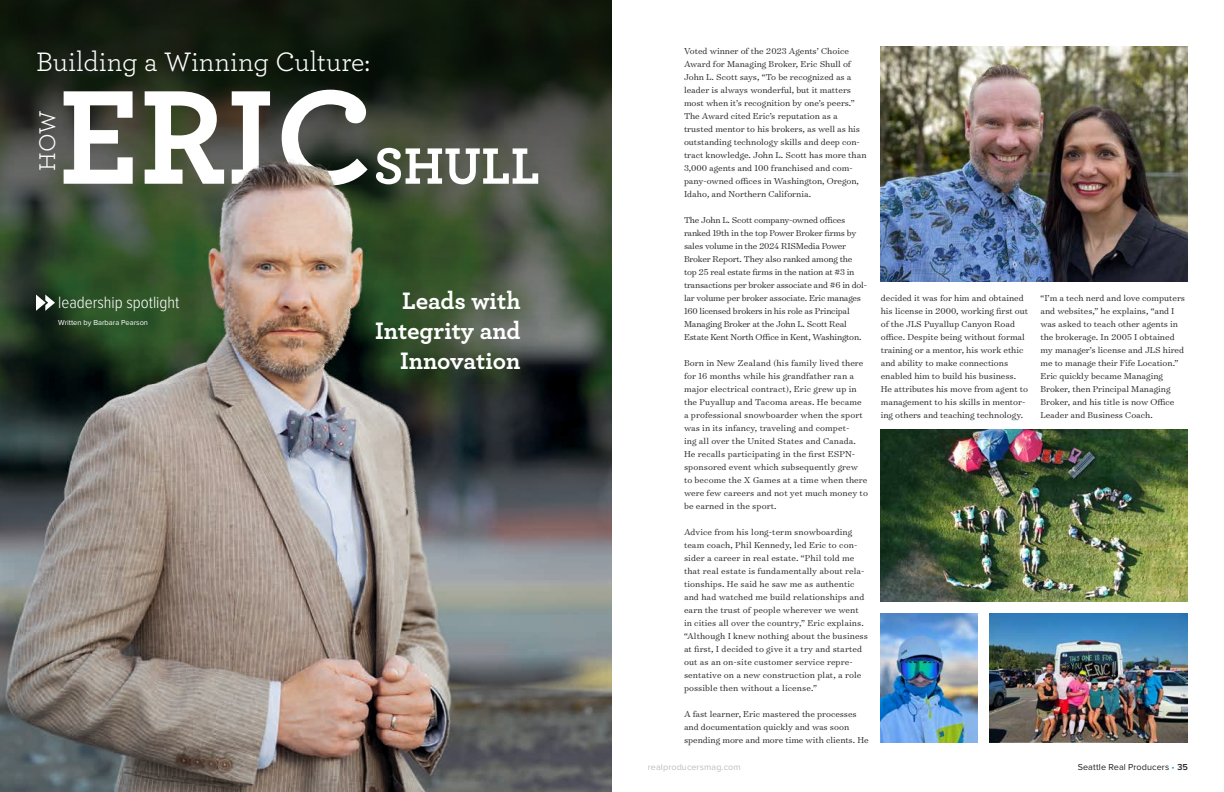
<style>
.page{position:relative;width:1224px;height:792px;background:#fff}
.page>*{position:absolute;margin:0;border:0;box-sizing:border-box;transform-origin:0 0}
.t1{font:700 140.4px "Archer Pro";color:#fff}
.t2{font:700 53.7px "Archer Pro";color:#fff}
.t3{font:28px "Archer Pro";color:#fff}
.t4{font:700 25px/30px "Archer Pro";color:#fff;text-align:right}
.t5{font:23.8px "Archer Pro";color:#fff}
.t6{font:300 17px "Proxima Nova Cond";color:#fff}
.t7{font:300 9.8px/13px "Surveyor Text";color:#231f20}
.t8{font:300 9.8px/13px "Surveyor Text";letter-spacing:-.02em;color:#231f20}
.t9{font:9px "Proxima Nova";letter-spacing:.01em;color:#231f20}
.t10{font:9px "Proxima Nova";letter-spacing:.01em;color:#bcbec0}
.t11{font:7.5px "Proxima Nova";color:#fff}
.s1{color:#19a8e0}
.s2{font-weight:600}
</style>
<div class="page">
<img style="left:0;top:467px;width:612px;height:325px">
<svg style="left:0;top:0;width:612px;height:467px;background:#2a3328"></svg>
<svg style="left:36px;top:295px;width:19px;height:16px"></svg>
<img style="left:881px;top:46px;width:307px;height:235px">
<img style="left:989px;top:614px;width:199px;height:129px">
<img style="left:881px;top:614px;width:96px;height:129px">
<img style="left:881px;top:430px;width:307px;height:172px">
<img style="left:79px;top:117px;width:365px;height:415px">
<h3 class="t3" style="left:36px;top:43px;width:336px">Building a Winning Culture:</h3>
<h3 class="t5" style="left:31px;top:171px;width:61px;rotate:-90deg">HOW</h3>
<h1 class="t1" style="left:58px;top:26px;width:317px">ERIC</h1>
<h2 class="t2" style="left:374px;top:123px;width:168px">SHULL</h2>
<h3 class="t6" style="left:58px;top:295px;width:123px">leadership spotlight</h3>
<p class="t11" style="left:58px;top:318px;width:91px">Written by Barbara Pearson</p>
<h3 class="t4" style="left:375px;top:284px;width:147px">Leads with<br>Integrity and<br>Innovation</h3>
<p class="t7" style="left:684px;top:44px;width:184px">Voted winner of the 2023 Agents’ Choice Award for Managing Broker, Eric Shull of John L. Scott says, “To be recognized as a leader is always wonderful, but it matters most when it’s recognition by one’s peers.” The Award cited Eric’s reputation as a trusted mentor to his brokers, as well as his outstanding technology skills and deep con&shy;tract knowledge. John L. Scott has more than 3,000 agents and 100 franchised and com&shy;pany-owned offices in Washington, Oregon, Idaho, and Northern California.</p>
<p class="t8" style="left:684px;top:213px;width:185px">The John L. Scott company-owned offices ranked 19th in the top Power Broker firms by sales volume in the 2024 RISMedia Power Broker Report. They also ranked among the top 25 real estate firms in the nation at #3 in transactions per broker associate and #6 in dol&shy;lar volume per broker associate. Eric manages 160 licensed brokers in his role as Principal Managing Broker at the John L. Scott Real Estate Kent North Office in Kent, Washington.</p>
<p class="t7" style="left:684px;top:356px;width:185px">Born in New Zealand (his family lived there for 16 months while his grandfather ran a major electrical contract), Eric grew up in the Puyallup and Tacoma areas. He became a professional snowboarder when the sport was in its infancy, traveling and compet-<br>ing all over the United States and Canada.<br>He recalls participating in the first ESPN&shy;sponsored event which subsequently grew to become the X Games at a time when there were few careers and not yet much money to be earned in the sport.</p>
<p class="t7" style="left:684px;top:525px;width:185px">Advice from his long-term snowboarding team coach, Phil Kennedy, led Eric to con&shy;sider a career in real estate. “Phil told me that real estate is fundamentally about rela&shy;tionships. He said he saw me as authentic and had watched me build relationships and earn the trust of people wherever we went in cities all over the country,” Eric explains. “Although I knew nothing about the business at first, I decided to give it a try and started out as an on-site customer service repre&shy;sentative on a new construction plat, a role possible then without a license.”</p>
<p class="t7" style="left:684px;top:707px;width:186px">A fast learner, Eric mastered the processes and documentation quickly and was soon spending more and more time with clients. He</p>
<p class="t7" style="left:881px;top:291px;width:149px">decided it was for him and obtained his license in 2000, working first out of the JLS Puyallup Canyon Road office. Despite being without formal training or a mentor, his work ethic and ability to make connections enabled him to build his business.<br>He attributes his move from agent to management to his skills in mentor&shy;ing others and teaching technology.</p>
<p class="t7" style="left:1040px;top:291px;width:146px">“I’m a tech nerd and love computers and websites,” he explains, “and I was asked to teach other agents in the brokerage. In 2005 I obtained my manager’s license and JLS hired me to manage their Fife Location.”<br>Eric quickly became Managing<br>Broker, then Principal Managing<br>Broker, and his title is now Office<br>Leader and Business Coach.</p>
<p class="t10" style="left:648px;top:762px;width:94px">realproducersmag.com</p>
<p class="t9" style="left:1078px;top:762px;width:112px">Seattle Real Producers <span class="s1">•</span> <span class="s2">35</span></p>
</div>
